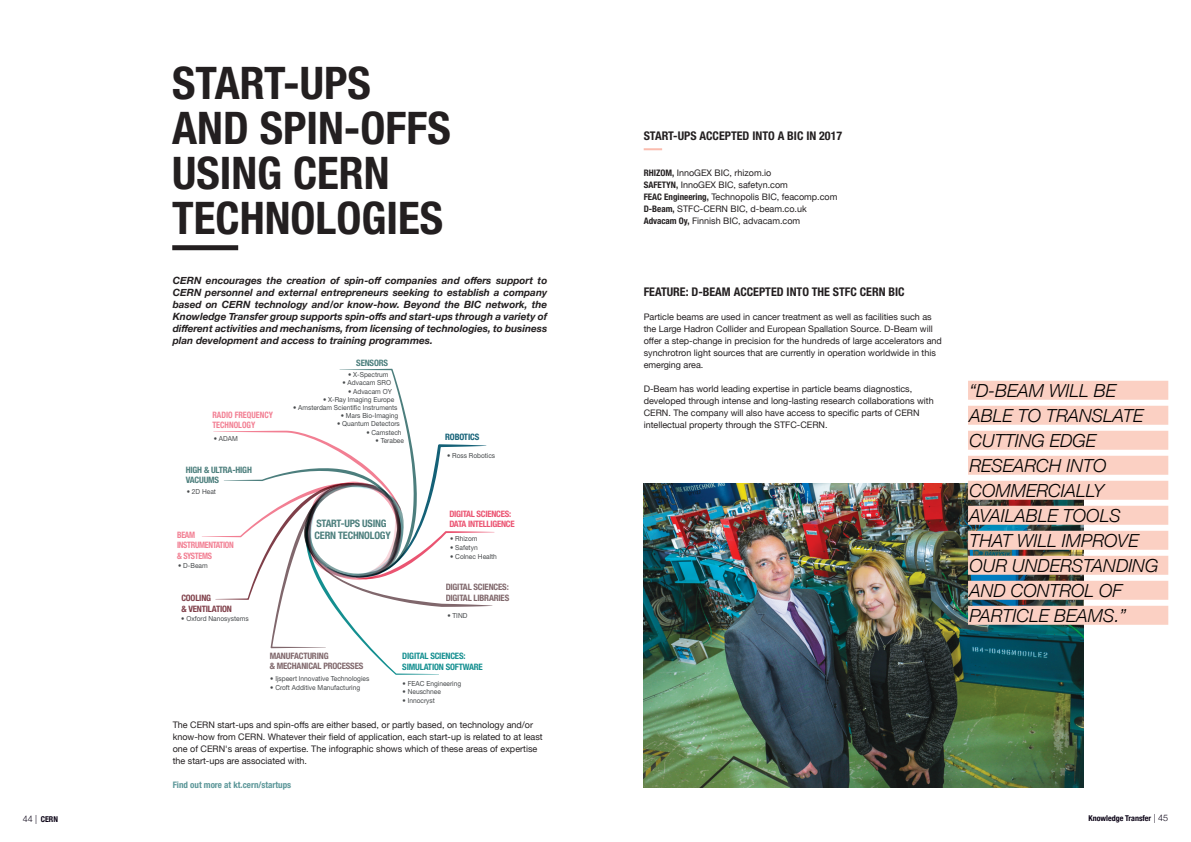
<style>
.page{position:relative;width:1191px;height:842px;background:#fff}
.page>*{position:absolute;margin:0;border:0;box-sizing:border-box;transform-origin:0 0}
.t1{font:700 condensed 45px/45px "Helvetica Neue";color:#231f20}
.t2{font:italic 300 18px/25px "Helvetica Neue";color:#000}
.t3{font:700 condensed 12px "Helvetica Neue";color:#231f20}
.t4{font:700 condensed 10.3px/12.4px "Helvetica Neue LT Std";letter-spacing:-.02em;color:#4d7f7d}
.t5{font:italic 700 10px/12px "Helvetica Neue";color:#231f20;text-align:justify}
.t6{font:9px/12px "Helvetica Neue";color:#231f20}
.t7{font:700 condensed 9px "Helvetica Neue";color:#5b9698}
.t8{font:700 condensed 8.8px/10.6px "Helvetica Neue LT Std";letter-spacing:-.02em;color:#7f676b}
.t9{font:700 condensed 8.8px/10.6px "Helvetica Neue LT Std";letter-spacing:-.02em;color:#148f90}
.t10{font:700 condensed 8.8px/10.6px "Helvetica Neue LT Std";letter-spacing:-.03em;color:#eb5371}
.t11{font:700 condensed 8.8px/10.6px "Helvetica Neue LT Std";letter-spacing:-.02em;color:#4d7f7d}
.t12{font:700 condensed 8.8px/10.6px "Helvetica Neue LT Std";letter-spacing:-.035em;color:#f27f93;scale:.92 1}
.t13{font:700 condensed 8.8px/10.6px "Helvetica Neue LT Std";color:#f27f93;scale:.92 1}
.t14{font:700 condensed 8.8px/10.6px "Helvetica Neue LT Std";letter-spacing:-.02em;color:#7f3f49}
.t15{font:700 condensed 8.8px "Helvetica Neue LT Std";letter-spacing:-.02em;color:#146177}
.t16{font:700 condensed 8px "Helvetica Neue";color:#0a0215}
.t17{font:6.9px "Helvetica Neue LT Std";color:#46494b;scale:.95 1}
.s1{font-weight:700;font-stretch:condensed}
.s2{font-weight:300;font-stretch:normal;font-size:9px}
</style>
<div class="page">
<div style="left:172px;top:245px;width:66px;height:5px;background:#231f20"></div>
<svg style="left:202px;top:369px;width:292px;height:306px"></svg>
<img style="left:643px;top:483px;width:440px;height:304px">
<div style="left:968px;top:381px;width:200px;height:19px;background:#fbd0c3"></div>
<div style="left:968px;top:406px;width:200px;height:19px;background:#fbd0c3"></div>
<div style="left:968px;top:431px;width:200px;height:19px;background:#fbd0c3"></div>
<div style="left:968px;top:456px;width:200px;height:19px;background:#fbd0c3"></div>
<div style="left:968px;top:481px;width:200px;height:19px;background:#fbd0c3"></div>
<div style="left:968px;top:506px;width:200px;height:19px;background:#fbd0c3"></div>
<div style="left:968px;top:531px;width:200px;height:19px;background:#fbd0c3"></div>
<div style="left:968px;top:556px;width:200px;height:19px;background:#fbd0c3"></div>
<div style="left:968px;top:581px;width:200px;height:19px;background:#fbd0c3"></div>
<div style="left:968px;top:606px;width:200px;height:19px;background:#fbd0c3"></div>
<svg style="left:643px;top:148px;width:19px;height:2px"></svg>
<h1 class="t1" style="left:172px;top:60px;width:280px">START-UPS<br>AND SPIN-OFFS<br>USING CERN<br>TECHNOLOGIES</h1>
<p class="t5" style="left:173px;top:274px;width:376px">CERN encourages the creation of spin-off companies and offers support to CERN personnel and external entrepreneurs seeking to establish a company based on CERN technology and/or know-how. Beyond the BIC network, the Knowledge Transfer group supports spin-offs and start-ups through a variety of different activities and mechanisms, from licensing of technologies, to business plan development and access to training programmes.</p>
<p class="t13" style="left:212px;top:409px;width:67px">RADIO FREQUENCY<br>TECHNOLOGY</p>
<p class="t17" style="left:214px;top:434px;width:27px">• ADAM</p>
<p class="t11" style="left:186px;top:464px;width:68px">HIGH &amp; ULTRA-HIGH<br>VACUUMS</p>
<p class="t17" style="left:187px;top:488px;width:32px">• 2D Heat</p>
<p class="t12" style="left:177px;top:529px;width:63px">BEAM<br>INSTRUMENTATION &amp; SYSTEMS</p>
<p class="t14" style="left:181px;top:593px;width:52px">COOLING<br>&amp; VENTILATION</p>
<p class="t17" style="left:178px;top:562px;width:33px">• D-Beam</p>
<p class="t17" style="left:181px;top:615px;width:72px">• Oxford Nanosystems</p>
<p class="t11" style="left:356px;top:357px;width:33px">SENSORS</p>
<p class="t17" style="left:348px;top:371px;width:44px">• X-Spectrum</p>
<p class="t17" style="left:342px;top:379px;width:53px">• Advacam SRO</p>
<p class="t17" style="left:348px;top:387px;width:48px">• Advacam OY</p>
<p class="t17" style="left:323px;top:395px;width:77px">• X-Ray Imaging Europe</p>
<p class="t17" style="left:293px;top:403px;width:112px">• Amsterdam Scientific Instruments</p>
<p class="t17" style="left:341px;top:412px;width:62px">• Mars Bio-Imaging</p>
<p class="t17" style="left:337px;top:420px;width:68px">• Quantum Detectors</p>
<p class="t17" style="left:366px;top:428px;width:39px">• Camstech</p>
<p class="t17" style="left:375px;top:436px;width:31px">• Terabee</p>
<p class="t4" style="left:314px;top:517px;width:78px">START-UPS USING<br>CERN TECHNOLOGY</p>
<p class="t15" style="left:445px;top:432px;width:36px">ROBOTICS</p>
<p class="t17" style="left:447px;top:451px;width:52px">• Ross Robotics</p>
<p class="t10" style="left:449px;top:508px;width:67px">DIGITAL SCIENCES:<br>DATA INTELLIGENCE</p>
<p class="t17" style="left:450px;top:535px;width:30px">• Rhizom</p>
<p class="t17" style="left:450px;top:543px;width:30px">• Safetyn</p>
<p class="t17" style="left:450px;top:552px;width:51px">• Colnec Health</p>
<p class="t8" style="left:445px;top:582px;width:65px">DIGITAL SCIENCES:<br>DIGITAL LIBRARIES</p>
<p class="t17" style="left:447px;top:611px;width:23px">• TIND</p>
<p class="t8" style="left:270px;top:650px;width:95px">MANUFACTURING<br>&amp; MECHANICAL PROCESSES</p>
<p class="t17" style="left:270px;top:674px;width:106px">• Ijspeert Innovative Technologies</p>
<p class="t17" style="left:270px;top:683px;width:96px">• Croft Additive Manufacturing</p>
<p class="t9" style="left:402px;top:650px;width:82px">DIGITAL SCIENCES:<br>SIMULATION SOFTWARE</p>
<p class="t17" style="left:402px;top:679px;width:63px">• FEAC Engineering</p>
<p class="t17" style="left:402px;top:688px;width:42px">• Neuschnee</p>
<p class="t17" style="left:402px;top:697px;width:36px">• Innocryst</p>
<p class="t6" style="left:173px;top:718px;width:371px">The CERN start-ups and spin-offs are either based, or partly based, on technology and/or know-how from CERN. Whatever their field of application, each start-up is related to at least one of CERN's areas of expertise. The infographic shows which of these areas of expertise the start-ups are associated with.</p>
<p class="t7" style="left:173px;top:779px;width:120px">Find out more at kt.cern/startups</p>
<h3 class="t3" style="left:643px;top:128px;width:200px">START-UPS ACCEPTED INTO A BIC IN 2017</h3>
<p class="t6" style="left:643px;top:166px;width:195px"><span class="s1">RHIZOM,</span> InnoGEX BIC, rhizom.io<br><span class="s1">SAFETYN,</span> InnoGEX BIC, safetyn.com<br><span class="s1">FEAC Engineering,</span> Technopolis BIC, feacomp.com <span class="s1">D-Beam,</span> STFC-CERN BIC, d-beam.co.uk <span class="s1">Advacam Oy,</span> Finnish BIC, advacam.com</p>
<h3 class="t3" style="left:643px;top:284px;width:262px">FEATURE: D-BEAM ACCEPTED INTO THE STFC CERN BIC</h3>
<p class="t6" style="left:643px;top:310px;width:300px">Particle beams are used in cancer treatment as well as facilities such as the Large Hadron Collider and European Spallation Source. D-Beam will offer a step-change in precision for the hundreds of large accelerators and synchrotron light sources that are currently in operation worldwide in this emerging area.</p>
<p class="t6" style="left:643px;top:382px;width:291px">D-Beam has world leading expertise in particle beams diagnostics, developed through intense and long-lasting research collaborations with CERN. The company will also have access to specific parts of CERN intellectual property through the STFC-CERN.</p>
<h2 class="t2" style="left:969px;top:378px;width:190px">“D-BEAM WILL BE<br>ABLE TO TRANSLATE<br>CUTTING EDGE<br>RESEARCH INTO<br>COMMERCIALLY<br>AVAILABLE TOOLS<br>THAT WILL IMPROVE<br>OUR UNDERSTANDING<br>AND CONTROL OF<br>PARTICLE BEAMS.”</h2>
<p class="t16" style="left:23px;top:814px;width:37px"><span class="s2">44 |</span> CERN</p>
<p class="t16" style="left:1088px;top:813px;width:81px">Knowledge Transfer <span class="s2">| 45</span></p>
</div>
